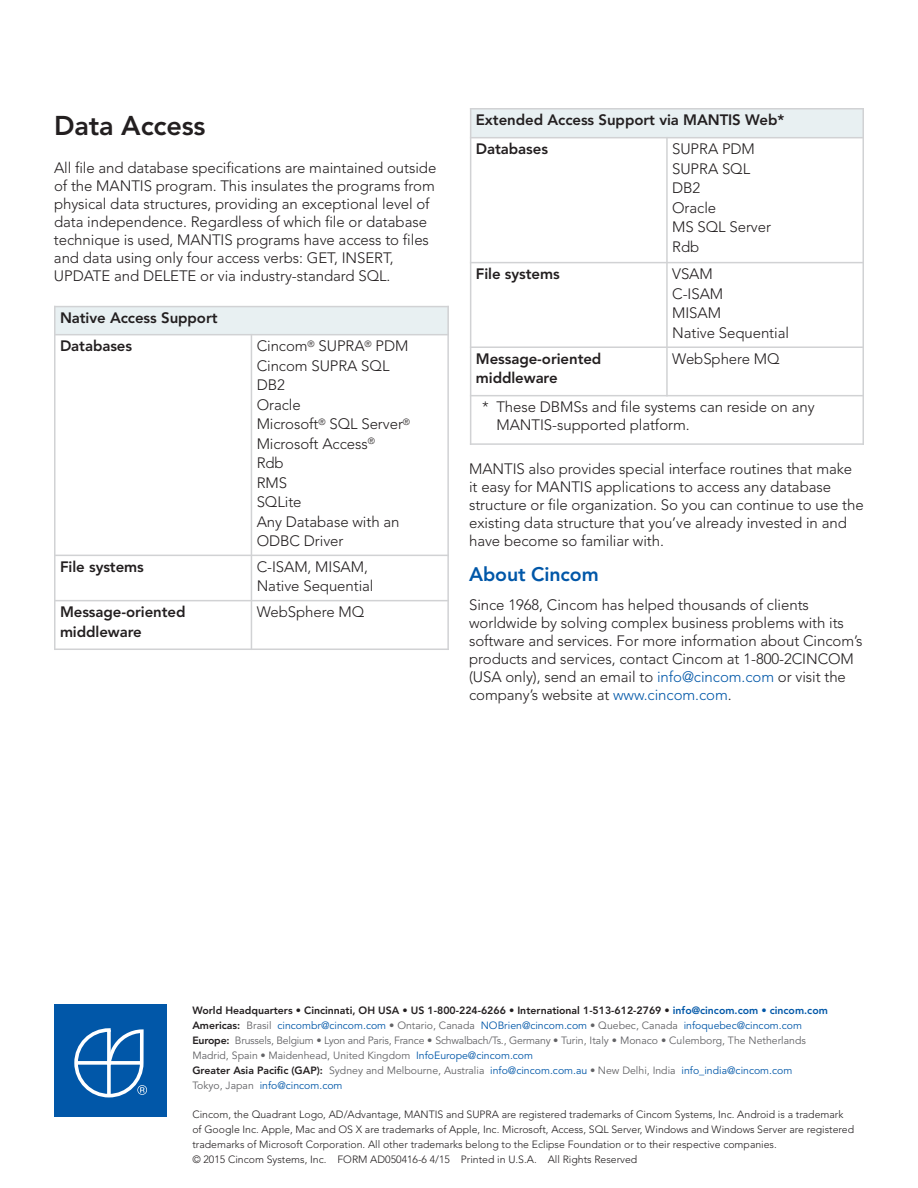
<style>
.page{position:relative;width:918px;height:1188px;background:#fff}
.page>*{position:absolute;margin:0;border:0;box-sizing:border-box;transform-origin:0 0}
.t1{font:800 27px "Avenir";letter-spacing:-.005em;color:#231f20}
.t2{font:800 19.5px "Avenir LT";letter-spacing:-.005em;color:#0157a8}
.t3{font:300 15px/19.5px "Avenir LT";letter-spacing:-.005em;color:#231f20}
.t4{font:800 15px/19.5px "Avenir LT";letter-spacing:-.005em;color:#231f20}
.t5{font:10.5px/15px "Avenir";color:#636366}
.t6{font:300 10.5px/15px "Avenir";color:#231f20}
.s1{color:#0157a8}
.s2{font-weight:800;color:#231f20}
.s3{font-weight:800;color:#0157a8}
</style>
<div class="page">
<div style="left:54px;top:1004px;width:112px;height:112px;background:#0157a8"></div>
<svg style="left:74px;top:1028px;width:73px;height:70px"></svg>
<svg style="left:76px;top:1061px;width:66px;height:4px"></svg>
<svg style="left:107px;top:1030px;width:4px;height:66px"></svg>
<div style="left:470px;top:108px;width:393px;height:30px;background:#e8f0f2"></div>
<hr style="left:470px;top:108px;width:1px;height:337px;background:#d1d2d4">
<hr style="left:666px;top:137px;width:2px;height:259px;background:#d1d2d4">
<hr style="left:862px;top:108px;width:2px;height:337px;background:#d1d2d4">
<hr style="left:470px;top:108px;width:394px;height:2px;background:#d1d2d4">
<hr style="left:470px;top:137px;width:394px;height:1px;background:#d1d2d4">
<hr style="left:470px;top:262px;width:394px;height:1px;background:#d1d2d4">
<hr style="left:470px;top:346px;width:394px;height:2px;background:#d1d2d4">
<hr style="left:470px;top:395px;width:394px;height:1px;background:#d1d2d4">
<hr style="left:470px;top:443px;width:394px;height:2px;background:#d1d2d4">
<div style="left:54px;top:306px;width:394px;height:29px;background:#e8f0f2"></div>
<hr style="left:54px;top:306px;width:2px;height:344px;background:#d1d2d4">
<hr style="left:251px;top:334px;width:1px;height:316px;background:#d1d2d4">
<hr style="left:447px;top:306px;width:2px;height:344px;background:#d1d2d4">
<hr style="left:54px;top:306px;width:395px;height:1px;background:#d1d2d4">
<hr style="left:54px;top:334px;width:395px;height:1px;background:#d1d2d4">
<hr style="left:54px;top:555px;width:395px;height:1px;background:#d1d2d4">
<hr style="left:54px;top:600px;width:395px;height:1px;background:#d1d2d4">
<hr style="left:54px;top:649px;width:395px;height:1px;background:#d1d2d4">
<h1 class="t1" style="left:54px;top:101px;width:153px">Data Access</h1>
<p class="t3" style="left:54px;top:160px;width:384px;line-height:18px">All file and database specifications are maintained outside of the MANTIS program. This insulates the programs from physical data structures, providing an exceptional level of data independence. Regardless of which file or database technique is used, MANTIS programs have access to files and data using only four access verbs: GET, INSERT, UPDATE and DELETE or via industry-standard SQL.</p>
<p class="t4" style="left:60px;top:305px;width:159px;line-height:28px">Native Access Support<br>Databases</p>
<p class="t3" style="left:257px;top:338px;width:155px">Cincom<sup>®</sup> SUPRA<sup>®</sup> PDM<br>Cincom SUPRA SQL<br>DB2<br>Oracle<br>Microsoft<sup>®</sup> SQL Server<sup>®<br></sup>Microsoft Access<sup>®<br></sup>Rdb<br>RMS<br>SQLite<br>Any Database with an<br>ODBC Driver</p>
<p class="t4" style="left:60px;top:558px;width:85px">File systems</p>
<p class="t3" style="left:257px;top:558px;width:118px">C-ISAM, MISAM,<br>Native Sequential</p>
<p class="t4" style="left:60px;top:604px;width:127px">Message-oriented middleware</p>
<p class="t3" style="left:257px;top:604px;width:109px">WebSphere MQ</p>
<p class="t4" style="left:476px;top:107px;width:310px;line-height:29px">Extended Access Support via MANTIS Web*<br>Databases</p>
<p class="t3" style="left:672px;top:141px;width:100px">SUPRA PDM<br>SUPRA SQL<br>DB2<br>Oracle<br>MS SQL Server<br>Rdb</p>
<p class="t4" style="left:476px;top:265px;width:85px">File systems</p>
<p class="t3" style="left:672px;top:265px;width:118px">VSAM<br>C-ISAM<br>MISAM<br>Native Sequential</p>
<p class="t4" style="left:476px;top:350px;width:127px">Message-oriented middleware</p>
<p class="t3" style="left:672px;top:350px;width:109px">WebSphere MQ</p>
<p class="t3" style="left:497px;top:399px;width:320px;line-height:18px;text-indent:-14px">* These DBMSs and file systems can reside on any<br>MANTIS-supported platform.</p>
<p class="t3" style="left:469px;top:461px;width:396px;line-height:18px">MANTIS also provides special interface routines that make it easy for MANTIS applications to access any database structure or file organization. So you can continue to use the existing data structure that you’ve already invested in and have become so familiar with.</p>
<h2 class="t2" style="left:469px;top:566px;width:131px">About Cincom</h2>
<p class="t3" style="left:469px;top:597px;width:395px;line-height:18px">Since 1968, Cincom has helped thousands of clients worldwide by solving complex business problems with its software and services. For more information about Cincom’s products and services, contact Cincom at 1-800-2CINCOM (USA only), send an email to <span class="s1">info@cincom.com</span> or visit the company’s website at <span class="s1">www.cincom.com</span>.</p>
<p class="t5" style="left:192px;top:1003px;width:637px"><span class="s2">World Headquarters • Cincinnati, OH USA • US 1-800-224-6266 • International 1-513-612-2769 •</span> <span class="s3">info@cincom.com • cincom.com </span><span class="s2">Americas:</span> Brasil <span class="s1">cincombr@cincom.com</span> • Ontario, Canada <span class="s1">NOBrien@cincom.com</span> • Quebec, Canada <span class="s1">infoquebec@cincom.com </span><span class="s2">Europe:</span> Brussels, Belgium • Lyon and Paris, France • Schwalbach/Ts., Germany • Turin, Italy • Monaco • Culemborg, The Netherlands Madrid, Spain • Maidenhead, United Kingdom <span class="s1">InfoEurope@cincom.com<br></span><span class="s2">Greater Asia Pacific (GAP):</span> Sydney and Melbourne, Australia <span class="s1">info@cincom.com.au</span> • New Delhi, India <span class="s1">info_india@cincom.com<br></span>Tokyo, Japan <span class="s1">info@cincom.com</span></p>
<p class="t6" style="left:192px;top:1107px;width:663px">Cincom, the Quadrant Logo, AD/Advantage, MANTIS and SUPRA are registered trademarks of Cincom Systems, Inc. Android is a trademark of Google Inc. Apple, Mac and OS X are trademarks of Apple, Inc. Microsoft, Access, SQL Server, Windows and Windows Server are registered trademarks of Microsoft Corporation. All other trademarks belong to the Eclipse Foundation or to their respective companies.<br>© 2015 Cincom Systems, Inc. FORM AD050416-6 4/15 Printed in U.S.A. All Rights Reserved</p>
</div>
